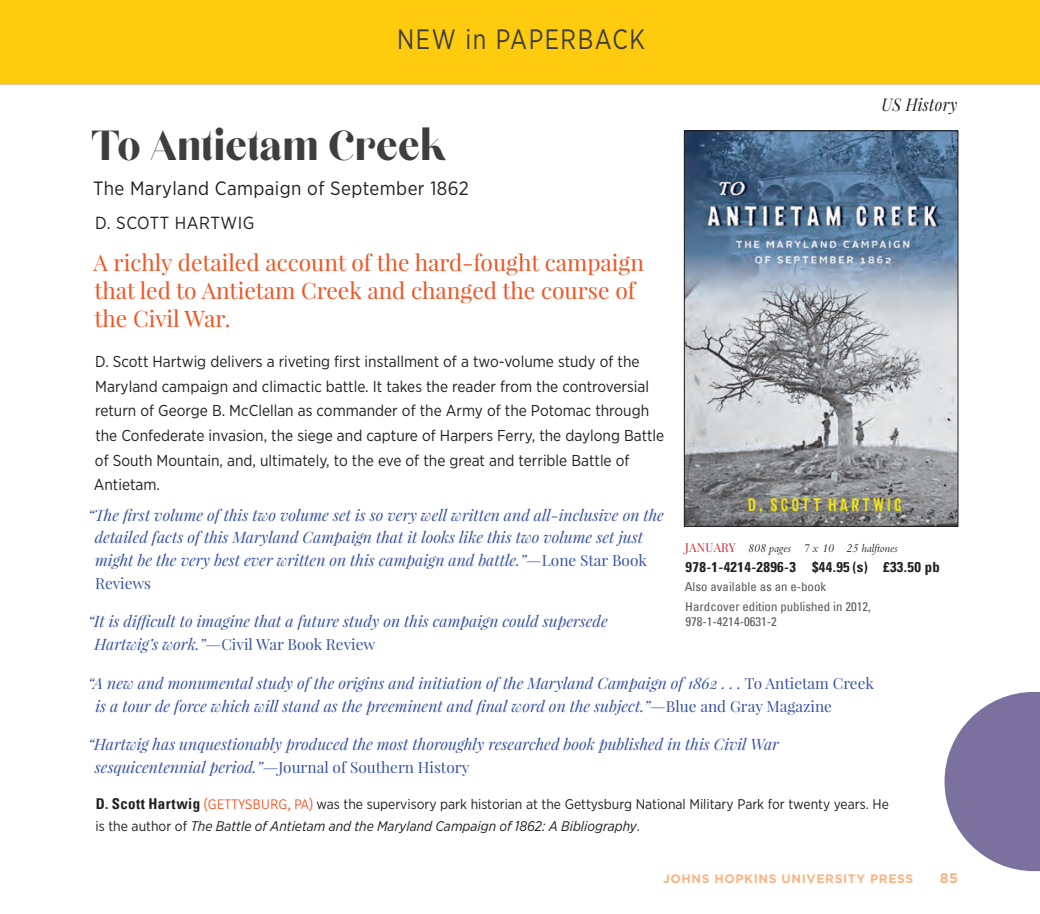
<style>
.page{position:relative;width:1040px;height:914px;background:#fff}
.page>*{position:absolute;margin:0;border:0;box-sizing:border-box;transform-origin:0 0}
.ti{font:52.5px "Chloe";color:#3e3e3f;scale:.9 1}
.t1{font:28px "Gotham Narrow";letter-spacing:.06em;color:#3e3e3f;scale:.9 1}
.callout{font:22.75px/28px "Playfair Display";color:#f15422}
.st{font:19.25px "Gotham Narrow";letter-spacing:.02em;color:#231f20}
.au{font:17.5px "Gotham Narrow";letter-spacing:.03em;color:#231f20}
.series{font:italic 17.5px "Playfair Display";letter-spacing:.02em;color:#231f20;scale:.9 1}
.blurb{font:italic 15.75px/22.8px "Playfair Display";color:#3853a3}
.tx2{font:15.75px/24.5px "Gotham Narrow";color:#231f20}
.blurb-2{font:15.4px "Playfair Display";color:#3853a3}
.bio{font:14px/21.9px "Gotham Narrow";color:#231f20}
.price2{font:700 condensed 14px "Univers";letter-spacing:.025em;color:#231f20;scale:1.05 1}
.t2{font:700 14px "Gotham";color:#fab483}
.price2-2{font:condensed 12.25px/15.8px "Univers";color:#57585a;scale:1.05 1}
.price{font:italic 12.25px "Bembo";color:#231f20;scale:.96 1}
.t3{font:700 12.25px "Gotham";letter-spacing:.05em;color:#fab483}
.s1{font-style:normal;font-size:15.4px}
.s2{font-style:italic;font-size:15.75px}
.s3{font-family:"Univers";font-weight:700;font-stretch:condensed;font-size:14.88px}
.s4{font-family:"Signika Negative";font-weight:300;color:#f15422}
.s5{font-style:italic}
.s6{font-family:"Playfair Display";font-style:normal;color:#d1232a}
</style>
<div class="page">
<div style="left:0;top:0;width:1040px;height:85px;background:#fecb0e"></div>
<img style="left:686px;top:132px;width:270px;height:393px">
<div style="left:684px;top:130px;width:274px;height:397px;border:1px solid #231f20"></div>
<svg style="left:944px;top:692px;width:96px;height:179px"></svg>
<h2 class="t1" style="left:397px;top:21px;width:277px">NEW in PAPERBACK</h2>
<p class="series" style="left:881px;top:92px;width:86px">US History</p>
<p class="ti" style="left:92px;top:118px;width:396px">To Antietam Creek</p>
<p class="st" style="left:93px;top:176px;width:377px">The Maryland Campaign of September 1862</p>
<p class="au" style="left:95px;top:212px;width:161px">D. SCOTT HARTWIG</p>
<p class="callout" style="left:93px;top:248px;width:552px">A richly detailed account of the hard-fought campaign that led to Antietam Creek and changed the course of the Civil War.</p>
<p class="tx2" style="left:94px;top:349px;width:572px">D. Scott Hartwig delivers a riveting first installment of a two-volume study of the Maryland campaign and climactic battle. It takes the reader from the controversial return of George B. McClellan as commander of the Army of the Potomac through the Confederate invasion, the siege and capture of Harpers Ferry, the daylong Battle of South Mountain, and, ultimately, to the eve of the great and terrible Battle of Antietam.</p>
<p class="blurb" style="left:95px;top:503px;width:571px;text-indent:-7px">“The first volume of this two volume set is so very well written and all-inclusive on the detailed facts of this Maryland Campaign that it looks like this two volume set just might be the very best ever written on this campaign and battle.”—<span class="s1">Lone Star Book</span></p>
<p class="blurb-2" style="left:95px;top:573px;width:58px">Reviews</p>
<p class="blurb" style="left:88px;top:609px;width:521px">“It is difficult to imagine that a future study on this campaign could supersede</p>
<p class="blurb-2" style="left:95px;top:634px;width:282px"><span class="s2">Hartwig’s work.”—</span>Civil War Book Review</p>
<p class="blurb" style="left:95px;top:671px;width:780px;text-indent:-7px">“A new and monumental study of the origins and initiation of the Maryland Campaign of 1862 . . . <span class="s1">To Antietam Creek </span>is a tour de force which will stand as the preeminent and final word on the subject.”—<span class="s1">Blue and Gray Magazine</span></p>
<p class="blurb" style="left:95px;top:732px;width:685px;text-indent:-7px">“Hartwig has unquestionably produced the most thoroughly researched book published in this Civil War sesquicentennial period.”—<span class="s1">Journal of Southern History</span></p>
<p class="bio" style="left:96px;top:792px;width:794px"><span class="s3">D. Scott Hartwig</span> <span class="s4">(GETTYSBURG, PA)</span> was the supervisory park historian at the Gettysburg National Military Park for twenty years. He is the author of <span class="s5">The Battle of Antietam and the Maryland Campaign of 1862: A Bibliography</span>.</p>
<p class="price" style="left:685px;top:541px;width:223px"><span class="s6">JANUARY</span> 808 pages 7 x 10 25 halftones</p>
<p class="price2" style="left:685px;top:558px;width:244px">978-1-4214-2896-3 $44.95 (s) £33.50 pb</p>
<p class="price2-2" style="left:684px;top:578px;width:136px">Also available as an e-book</p>
<p class="price2-2" style="left:685px;top:598px;width:178px">Hardcover edition published in 2012,<br>978-1-4214-0631-2</p>
<p class="t3" style="left:663px;top:870px;width:252px">JOHNS HOPKINS UNIVERSITY PRESS</p>
<p class="t2" style="left:939px;top:869px;width:20px">85</p>
</div>
